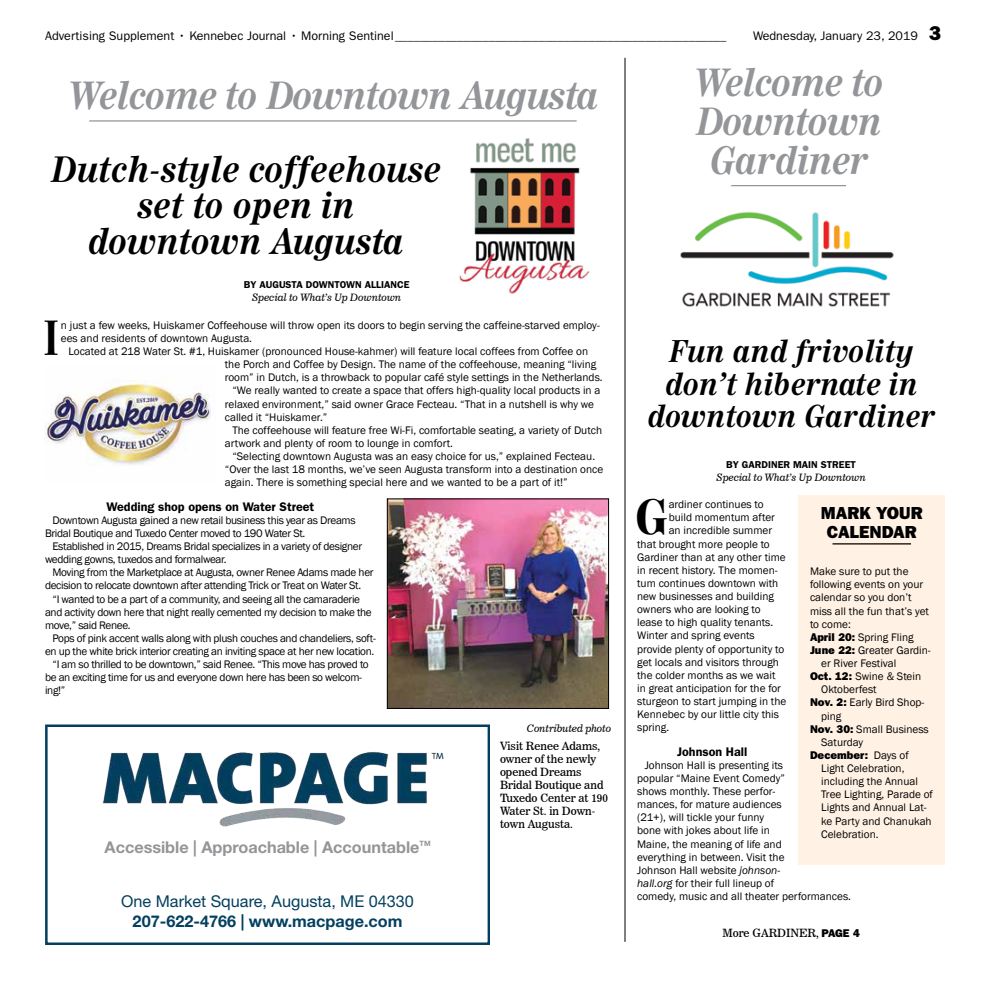
<style>
.page{position:relative;width:990px;height:990px;background:#fff}
.page>*{position:absolute;margin:0;border:0;box-sizing:border-box;transform-origin:0 0}
.t1{font:900 47px "Worldwide Headline";color:#000}
.t2{font:700 47px "Worldwide Headline";color:#000}
.t3{font:italic 700 37.5px/38.8px "Worldwide";letter-spacing:-.02em;color:#939598;text-align:center}
.t4{font:italic 700 37.5px "Worldwide";letter-spacing:-.045em;color:#939598}
.t5{font:italic 700 35px/36.2px "Worldwide";color:#000;text-align:center}
.t6{font:italic 700 30px/32.5px "Worldwide";color:#000;text-align:center}
.t7{font:17.5px/18.8px "ITC Franklin Gothic Std Hvy";color:#000;text-align:center}
.t8{font:700 16.25px "Helvetica Neue LT Std";color:#939598}
.t9{font:16.25px "Helvetica Neue LT Std";color:#033f5e}
.t10{font:700 16.25px "Helvetica Neue LT Std";color:#033f5e}
.t11{font:12.5px "ITC Franklin Gothic Std";color:#000}
.t12{font:600 12.5px "ITC Franklin Gothic Std";color:#000}
.t13{font:11.25px/13.1px "Franklin Gothic";color:#000}
.t14{font:11.25px/13.1px "Franklin Gothic";letter-spacing:-.03em;color:#000}
.t15{font:11.25px/13.1px "News 706 BT Roman C";color:#000}
.t16{font:11.25px "ITC Franklin Gothic Std Hvy";color:#000}
.t17{font:10px "News 706 BT Italic C";color:#000}
.t18{font:600 10px "ITC Franklin Gothic Std";color:#000}
.t19{font:700 7.25px "Helvetica Neue LT Std";color:#939598}
.s1{font-family:"ITC Franklin Gothic Std Hvy";font-size:20px}
.s2{font-family:"ITC Franklin Gothic Std Hvy"}
.s3{font-family:"Franklin Gothic"}
.s4{font-style:italic}
</style>
<div class="page">
<img style="left:459px;top:138px;width:131px;height:156px">
<img style="left:680px;top:211px;width:214px;height:96px">
<hr style="left:89px;top:120px;width:488px;height:2px;background:#939598">
<hr style="left:731px;top:185px;width:115px;height:1px;background:#939598">
<div style="left:799px;top:496px;width:146px;height:369px;background:#fff2e4"></div>
<hr style="left:832px;top:543px;width:79px;height:2px;background:#000">
<img style="left:45px;top:380px;width:166px;height:86px">
<img style="left:389px;top:501px;width:218px;height:206px">
<div style="left:387px;top:499px;width:222px;height:210px;border:1px solid #000"></div>
<hr style="left:625px;top:58px;width:1px;height:884px;background:#000">
<div style="left:45px;top:725px;width:445px;height:220px;border:2px solid #033f5e"></div>
<img style="left:102px;top:751px;width:342px;height:76px">
<p class="t11" style="left:45px;top:29px;width:683px">Advertising Supplement • Kennebec Journal • Morning Sentinel_____________________________________________________</p>
<p class="t11" style="left:753px;top:29px;width:190px">Wednesday, January 23, 2019 <span class="s1">3</span></p>
<h2 class="t4" style="left:67px;top:73px;width:533px">Welcome to Downtown Augusta</h2>
<h2 class="t3" style="left:693px;top:64px;width:192px">Welcome to<br>Downtown<br>Gardiner</h2>
<h3 class="t5" style="left:50px;top:152px;width:392px">Dutch-style coffeehouse set to open in downtown Augusta</h3>
<p class="t18" style="left:244px;top:279px;width:167px">BY AUGUSTA DOWNTOWN ALLIANCE</p>
<p class="t17" style="left:252px;top:292px;width:151px">Special to What’s Up Downtown</p>
<h1 class="t2" style="left:44px;top:310px;width:16px">I</h1>
<p class="t13" style="left:61px;top:319px;width:541px">n just a few weeks, Huiskamer Coffeehouse will throw open its doors to begin serving the caffeine-starved employ&shy;ees and residents of downtown Augusta.</p>
<h3 class="t6" style="left:647px;top:336px;width:290px">Fun and frivolity don’t hibernate in downtown Gardiner</h3>
<p class="t18" style="left:726px;top:458px;width:131px">BY GARDINER MAIN STREET</p>
<p class="t17" style="left:717px;top:471px;width:151px">Special to What’s Up Downtown</p>
<h1 class="t1" style="left:635px;top:490px;width:35px">G</h1>
<p class="t13" style="left:669px;top:498px;width:97px">ardiner continues to</p>
<p class="t13" style="left:68px;top:345px;width:521px">Located at 218 Water St. #1, Huiskamer (pronounced House-kahmer) will feature local coffees from Coffee on</p>
<p class="t13" style="left:225px;top:358px;width:373px">the Porch and Coffee by Design. The name of the coffeehouse, meaning “living</p>
<p class="t13" style="left:225px;top:371px;width:379px">room” in Dutch, is a throwback to popular café style settings in the Netherlands.</p>
<p class="t13" style="left:232px;top:384px;width:370px">“We really wanted to create a space that offers high-quality local products in a</p>
<p class="t13" style="left:225px;top:397px;width:371px">relaxed environment,” said owner Grace Fecteau. “That in a nutshell is why we</p>
<p class="t13" style="left:225px;top:411px;width:104px">called it “Huiskamer.”</p>
<p class="t13" style="left:232px;top:424px;width:371px">The coffeehouse will feature free Wi-Fi, comfortable seating, a variety of Dutch</p>
<p class="t13" style="left:225px;top:437px;width:230px">artwork and plenty of room to lounge in comfort.</p>
<p class="t13" style="left:232px;top:450px;width:364px">“Selecting downtown Augusta was an easy choice for us,” explained Fecteau.</p>
<p class="t13" style="left:225px;top:463px;width:380px">“Over the last 18 months, we’ve seen Augusta transform into a destination once</p>
<p class="t13" style="left:225px;top:476px;width:344px">again. There is something special here and we wanted to be a part of it!”</p>
<p class="t12" style="left:106px;top:499px;width:209px">Wedding shop opens on Water Street</p>
<p class="t14" style="left:45px;top:514px;width:312px;text-indent:7px">Downtown Augusta gained a new retail business this year as Dreams<br>Bridal Boutique and Tuxedo Center moved to 190 Water St.</p>
<p class="t14" style="left:45px;top:540px;width:319px;text-indent:7px">Established in 2015, Dreams Bridal specializes in a variety of designer wedding gowns, tuxedos and formalwear.</p>
<p class="t14" style="left:45px;top:566px;width:330px;text-indent:7px">Moving from the Marketplace at Augusta, owner Renee Adams made her decision to relocate downtown after attending Trick or Treat on Water St.</p>
<p class="t14" style="left:45px;top:592px;width:328px;text-indent:7px">“I wanted to be a part of a community, and seeing all the camaraderie and activity down here that night really cemented my decision to make the move,” said Renee.</p>
<p class="t14" style="left:52px;top:632px;width:325px">Pops of pink accent walls along with plush couches and chandeliers, soft-</p>
<p class="t14" style="left:45px;top:645px;width:331px">en up the white brick interior creating an inviting space at her new location.</p>
<p class="t14" style="left:52px;top:658px;width:318px">“I am so thrilled to be downtown,” said Renee. “This move has proved to</p>
<p class="t14" style="left:45px;top:671px;width:319px">be an exciting time for us and everyone down here has been so welcom-</p>
<p class="t13" style="left:45px;top:684px;width:22px">ing!”</p>
<h3 class="t7" style="left:821px;top:504px;width:103px">MARK YOUR<br>CALENDAR</h3>
<p class="t13" style="left:810px;top:565px;width:100px">Make sure to put the</p>
<p class="t13" style="left:810px;top:578px;width:115px">following events on your</p>
<p class="t13" style="left:810px;top:591px;width:103px">calendar so you don’t</p>
<p class="t13" style="left:810px;top:604px;width:121px">miss all the fun that’s yet</p>
<p class="t13" style="left:810px;top:618px;width:42px">to come:</p>
<p class="t13" style="left:810px;top:631px;width:105px"><span class="s2">April 20:</span> Spring Fling</p>
<p class="t13" style="left:810px;top:644px;width:122px"><span class="s2">June 22:</span> Greater Gardin-</p>
<p class="t13" style="left:821px;top:657px;width:77px">er River Festival</p>
<p class="t13" style="left:810px;top:670px;width:113px"><span class="s2">Oct. 12:</span> Swine &amp; Stein</p>
<p class="t13" style="left:821px;top:683px;width:57px">Oktoberfest</p>
<p class="t13" style="left:810px;top:696px;width:116px"><span class="s2">Nov. 2:</span> Early Bird Shop-</p>
<p class="t13" style="left:821px;top:709px;width:22px">ping</p>
<p class="t13" style="left:810px;top:723px;width:120px"><span class="s2">Nov. 30:</span> Small Business</p>
<p class="t13" style="left:821px;top:736px;width:43px">Saturday</p>
<p class="t16" style="left:810px;top:748px;width:100px">December: <span class="s3">Days of</span></p>
<p class="t13" style="left:821px;top:762px;width:113px">Light Celebration, including the Annual<br>Tree Lighting, Parade of<br>Lights and Annual Lat&shy;ke Party and Chanukah<br>Celebration.</p>
<p class="t13" style="left:669px;top:511px;width:108px">build momentum after</p>
<p class="t13" style="left:669px;top:524px;width:105px">an incredible summer</p>
<p class="t13" style="left:637px;top:537px;width:134px">that brought more people to</p>
<p class="t13" style="left:637px;top:551px;width:150px">Gardiner than at any other time</p>
<p class="t13" style="left:637px;top:564px;width:142px">in recent history. The momen-</p>
<p class="t13" style="left:637px;top:577px;width:143px">tum continues downtown with</p>
<p class="t13" style="left:637px;top:590px;width:138px">new businesses and building</p>
<p class="t13" style="left:637px;top:603px;width:125px">owners who are looking to</p>
<p class="t13" style="left:637px;top:616px;width:138px">lease to high quality tenants.</p>
<p class="t13" style="left:637px;top:629px;width:119px">Winter and spring events</p>
<p class="t13" style="left:637px;top:642px;width:149px">provide plenty of opportunity to</p>
<p class="t13" style="left:637px;top:656px;width:143px">get locals and visitors through</p>
<p class="t13" style="left:637px;top:669px;width:140px">the colder months as we wait</p>
<p class="t13" style="left:637px;top:682px;width:145px">in great anticipation for the for</p>
<p class="t13" style="left:637px;top:695px;width:151px">sturgeon to start jumping in the</p>
<p class="t13" style="left:637px;top:708px;width:143px">Kennebec by our little city this</p>
<p class="t13" style="left:637px;top:721px;width:33px">spring.</p>
<p class="t12" style="left:677px;top:744px;width:72px">Johnson Hall</p>
<p class="t13" style="left:637px;top:759px;width:215px;text-indent:7px">Johnson Hall is presenting its<br>popular “Maine Event Comedy”<br>shows monthly. These perfor-<br>mances, for mature audiences<br>(21+), will tickle your funny<br>bone with jokes about life in<br>Maine, the meaning of life and<br>everything in between. Visit the<br>Johnson Hall website <span class="s4">johnson-<br>hall.org</span> for their full lineup of<br>comedy, music and all theater performances.</p>
<p class="t17" style="left:527px;top:722px;width:86px">Contributed photo</p>
<p class="t15" style="left:500px;top:739px;width:109px">Visit Renee Adams, owner of the newly opened Dreams<br>Bridal Boutique and<br>Tuxedo Center at 190<br>Water St. in Down&shy;town Augusta.</p>
<h3 class="t8" style="left:105px;top:837px;width:317px">Accessible | Approachable | Accountable</h3>
<p class="t19" style="left:420px;top:839px;width:13px">TM</p>
<h3 class="t9" style="left:121px;top:892px;width:294px">One Market Square, Augusta, ME 04330</h3>
<h3 class="t10" style="left:133px;top:911px;width:271px">207-622-4766 | www.macpage.com</h3>
<p class="t15" style="left:722px;top:927px;width:139px">More GARDINER, <span class="s2">PAGE 4</span></p>
</div>
